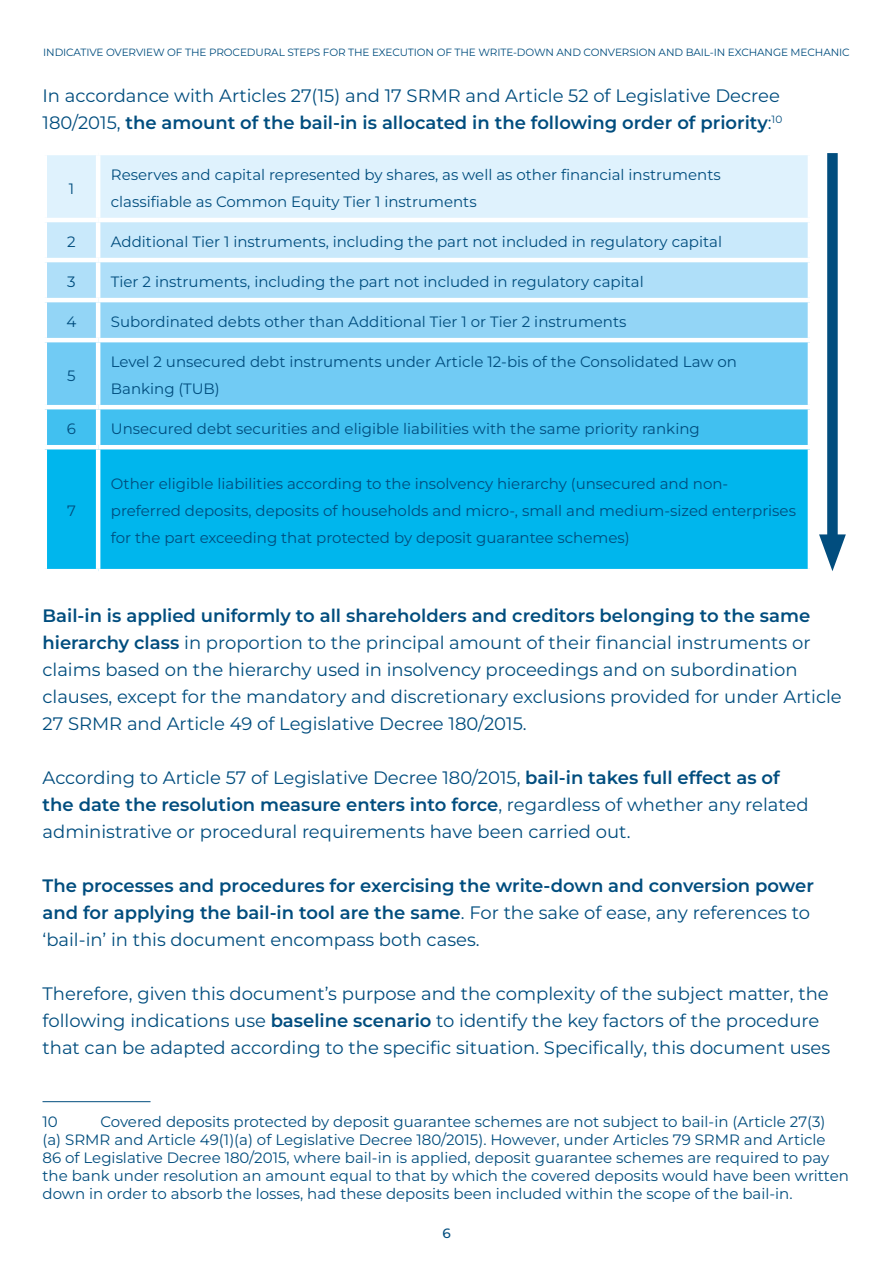
<style>
.page{position:relative;width:893px;height:1263px;background:#fff}
.page>*{position:absolute;margin:0;border:0;box-sizing:border-box;transform-origin:0 0}
.Testo_corrente{font:18px/27px "Montserrat";color:#004d7e}
.Testo_corrente-2{font:600 18px/27px "Montserrat";color:#004d7e}
.Testo_corrente-3{font:15px/27px "Montserrat";color:#004d7e}
.note{font:15px/18px "Montserrat";color:#004d7e}
.t1{font:100 13.5px "Montserrat";color:#014d7e}
.t2{font:10.5px "Montserrat";letter-spacing:-.01em;color:#014d7e}
.s1{font-weight:600}
.s2{font-weight:400}
</style>
<div class="page">
<div style="left:47px;top:155px;width:761px;height:63px;background:#dff2fd"></div>
<svg style="left:47px;top:222px;width:761px;height:116px;background:#afdff8"></svg>
<div style="left:47px;top:342px;width:761px;height:63px;background:#71cbf4"></div>
<div style="left:47px;top:409px;width:761px;height:36px;background:#41c0f0"></div>
<div style="left:47px;top:449px;width:761px;height:120px;background:#00b6ed"></div>
<hr style="left:96px;top:155px;width:4px;height:63px;background:#fff">
<hr style="left:96px;top:222px;width:4px;height:36px;background:#fff">
<hr style="left:43px;top:258px;width:55px;height:4px;background:#fff">
<hr style="left:98px;top:258px;width:714px;height:4px;background:#fff">
<hr style="left:96px;top:262px;width:4px;height:36px;background:#fff">
<hr style="left:43px;top:298px;width:55px;height:4px;background:#fff">
<hr style="left:98px;top:298px;width:714px;height:4px;background:#fff">
<hr style="left:96px;top:302px;width:4px;height:36px;background:#fff">
<hr style="left:96px;top:342px;width:4px;height:63px;background:#fff">
<hr style="left:96px;top:409px;width:4px;height:36px;background:#fff">
<hr style="left:96px;top:449px;width:4px;height:120px;background:#fff">
<hr style="left:43px;top:1101px;width:108px;height:1px;background:#004d7e">
<div style="left:827px;top:153px;width:11px;height:397px;background:#014d7e"></div>
<svg style="left:819px;top:534px;width:27px;height:37px"></svg>
<p class="t2" style="left:43px;top:45px;width:808px">INDICATIVE OVERVIEW OF THE PROCEDURAL STEPS FOR THE EXECUTION OF THE WRITE-DOWN AND CONVERSION AND BAIL-IN EXCHANGE MECHANIC</p>
<p class="Testo_corrente" style="left:43px;top:82px;width:741px">In accordance with Articles 27(15) and 17 SRMR and Article 52 of Legislative Decree<br>180/2015, <span class="s1">the amount of the bail-in is allocated in the following order of priority</span>:<sup>10</sup></p>
<p class="Testo_corrente-3" style="left:69px;top:174px;width:7px">1</p>
<p class="Testo_corrente-3" style="left:111px;top:161px;width:611px">Reserves and capital represented by shares, as well as other financial instruments classifiable as Common Equity Tier 1 instruments</p>
<p class="Testo_corrente-3" style="left:67px;top:228px;width:10px">2</p>
<p class="Testo_corrente-3" style="left:111px;top:228px;width:613px">Additional Tier 1 instruments, including the part not included in regulatory capital</p>
<p class="Testo_corrente-3" style="left:67px;top:268px;width:10px">3</p>
<p class="Testo_corrente-3" style="left:111px;top:268px;width:534px">Tier 2 instruments, including the part not included in regulatory capital</p>
<p class="Testo_corrente-3" style="left:67px;top:308px;width:11px">4</p>
<p class="Testo_corrente-3" style="left:111px;top:308px;width:517px">Subordinated debts other than Additional Tier 1 or Tier 2 instruments</p>
<p class="Testo_corrente-3" style="left:67px;top:362px;width:10px">5</p>
<p class="Testo_corrente-3" style="left:111px;top:348px;width:628px">Level 2 unsecured debt instruments under Article 12-bis of the Consolidated Law on<br>Banking (TUB)</p>
<p class="Testo_corrente-3" style="left:67px;top:415px;width:11px">6</p>
<p class="Testo_corrente-3" style="left:111px;top:415px;width:590px">Unsecured debt securities and eligible liabilities with the same priority ranking</p>
<p class="Testo_corrente-3" style="left:67px;top:497px;width:10px">7</p>
<p class="Testo_corrente-3" style="left:111px;top:470px;width:687px">Other eligible liabilities according to the insolvency hierarchy (unsecured and non&shy;preferred deposits, deposits of households and micro-, small and medium-sized enterprises for the part exceeding that protected by deposit guarantee schemes)</p>
<p class="Testo_corrente" style="left:43px;top:601px;width:801px"><span class="s1">Bail-in is applied uniformly to all shareholders and creditors belonging to the same hierarchy class</span> in proportion to the principal amount of their financial instruments or claims based on the hierarchy used in insolvency proceedings and on subordination clauses, except for the mandatory and discretionary exclusions provided for under Article 27 SRMR and Article 49 of Legislative Decree 180/2015.</p>
<p class="Testo_corrente" style="left:43px;top:763px;width:768px">According to Article 57 of Legislative Decree 180/2015, <span class="s1">bail-in takes full effect as of the date the resolution measure enters into force</span>, regardless of whether any related administrative or procedural requirements have been carried out.</p>
<p class="Testo_corrente-2" style="left:43px;top:871px;width:773px">The processes and procedures for exercising the write-down and conversion power and for applying the bail-in tool are the same<span class="s2">. For the sake of ease, any references to ‘bail-in’ in this document encompass both cases.</span></p>
<p class="Testo_corrente" style="left:43px;top:979px;width:789px">Therefore, given this document’s purpose and the complexity of the subject matter, the following indications use <span class="s1">baseline scenario</span> to identify the key factors of the procedure that can be adapted according to the specific situation. Specifically, this document uses</p>
<p class="note" style="left:43px;top:1112px;width:808px;text-indent:58px">Covered deposits protected by deposit guarantee schemes are not subject to bail-in (Article 27(3)<br>(a) SRMR and Article 49(1)(a) of Legislative Decree 180/2015). However, under Articles 79 SRMR and Article<br>86 of Legislative Decree 180/2015, where bail-in is applied, deposit guarantee schemes are required to pay the bank under resolution an amount equal to that by which the covered deposits would have been written down in order to absorb the losses, had these deposits been included within the scope of the bail-in.</p>
<p class="note" style="left:43px;top:1112px;width:17px">10</p>
<p class="t1" style="left:442px;top:1224px;width:10px">6</p>
</div>
